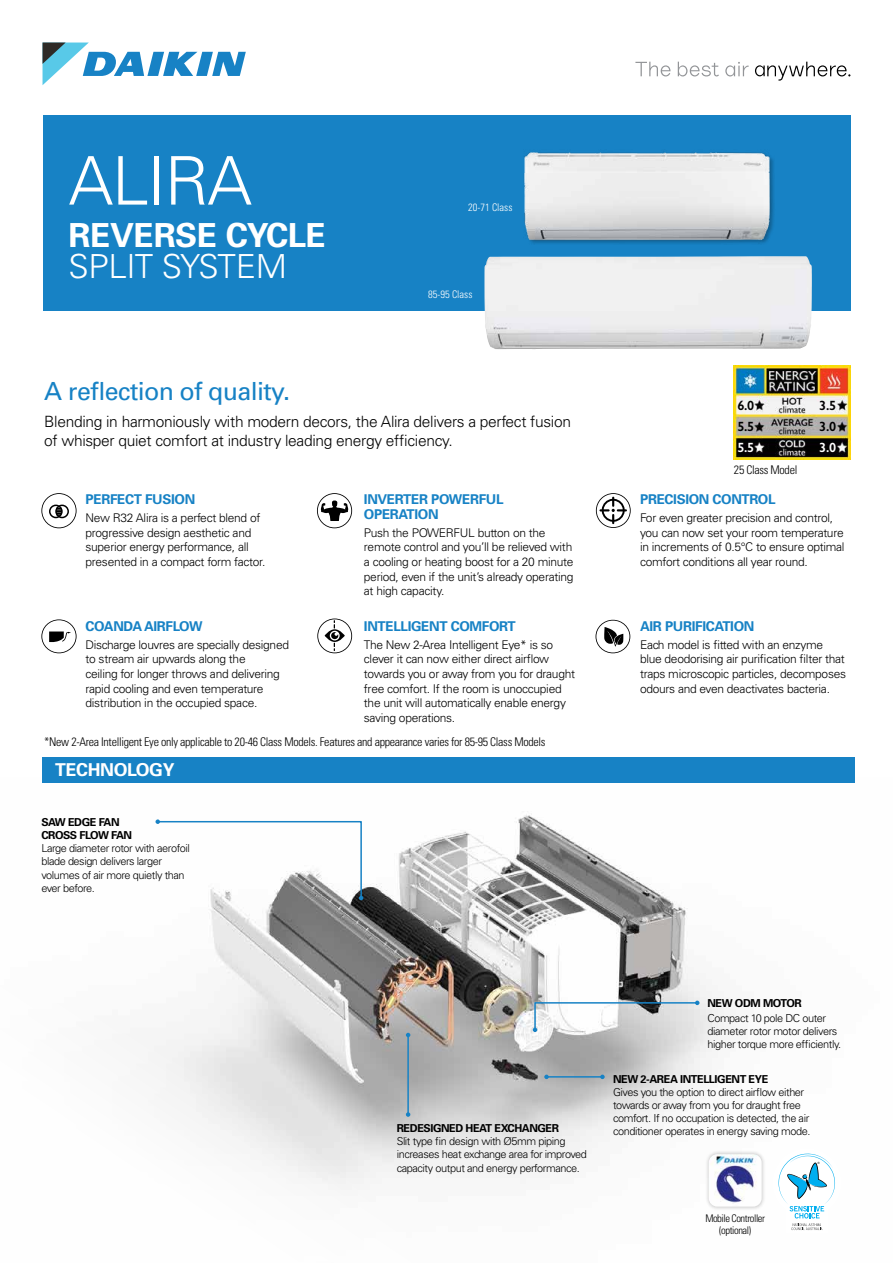
<style>
.page{position:relative;width:893px;height:1263px;background:#fff}
.page>*{position:absolute;margin:0;border:0;box-sizing:border-box;transform-origin:0 0}
.t1{font:300 67.05px "Univers";letter-spacing:-.025em;color:#fff}
.t2{font:700 33.15px "Univers";letter-spacing:-.01em;color:#fff}
.t3{font:300 33.15px "Univers";letter-spacing:-.01em;color:#fff}
.t4{font:24.9px "Univers";letter-spacing:-.025em;color:#1782c5}
.t5{font:700 17.7px "Univers";letter-spacing:-.02em;color:#fff}
.t6{font:300 15.6px/18.9px "Univers";letter-spacing:-.02em;color:#000}
.t7{font:700 13.5px/14.5px "Univers";letter-spacing:-.025em;color:#1782c5}
.t8{font:600 13.35px/21.1px "Gill Sans";color:#000}
.t9{font:600 13.35px "Gill Sans";color:#fff}
.t10{font:300 12px/14.7px "Univers";letter-spacing:-.025em;color:#000}
.t11{font:300 condensed 12px "Univers";letter-spacing:-.025em;color:#000}
.t12{font:300 10.95px/13.2px "Univers";letter-spacing:-.04em;color:#000}
.t13{font:700 10.95px/13.2px "Univers";letter-spacing:-.04em;color:#000}
.t14{font:300 condensed 10.5px/12px "Univers";letter-spacing:-.04em;color:#000;text-align:center}
.t15{font:300 condensed 10.5px "Univers";color:#fff}
</style>
<div class="page">
<img style="left:42px;top:778px;width:682px;height:412px">
<div style="left:43px;top:116px;width:807px;height:195px;background:#1782c5"></div>
<div style="left:43px;top:757px;width:812px;height:26px;background:#1782c5"></div>
<hr style="left:547px;top:1076px;width:55px;height:1px;background:#1782c5">
<svg style="left:600px;top:1074px;width:5px;height:5px"></svg>
<svg style="left:544px;top:1074px;width:5px;height:5px"></svg>
<hr style="left:407px;top:1035px;width:2px;height:79px;background:#1782c5">
<svg style="left:406px;top:1033px;width:4px;height:4px"></svg>
<svg style="left:406px;top:1112px;width:4px;height:5px"></svg>
<svg style="left:155px;top:819px;width:208px;height:81px"></svg>
<svg style="left:533px;top:1000px;width:166px;height:32px"></svg>
<svg style="left:41px;top:619px;width:36px;height:34px"></svg>
<svg style="left:596px;top:493px;width:35px;height:35px"></svg>
<svg style="left:317px;top:618px;width:35px;height:35px"></svg>
<svg style="left:317px;top:493px;width:35px;height:35px"></svg>
<svg style="left:595px;top:620px;width:35px;height:33px"></svg>
<svg style="left:41px;top:493px;width:36px;height:35px"></svg>
<img style="left:524px;top:151px;width:250px;height:93px">
<img style="left:484px;top:256px;width:328px;height:93px">
<div style="left:704px;top:1150px;width:62px;height:61px;background:#000;opacity:.25"></div>
<img style="left:709px;top:1154px;width:53px;height:52px">
<img style="left:733px;top:365px;width:117px;height:95px">
<svg style="left:635px;top:62px;width:114px;height:14px"></svg>
<svg style="left:755px;top:62px;width:95px;height:19px"></svg>
<svg style="left:43px;top:43px;width:203px;height:42px"></svg>
<svg style="left:778px;top:1153px;width:57px;height:78px"></svg>
<h1 class="t1" style="left:69px;top:140px;width:185px">ALIRA</h1>
<h2 class="t2" style="left:69px;top:214px;width:259px">REVERSE CYCLE</h2>
<h2 class="t3" style="left:69px;top:246px;width:220px">SPLIT SYSTEM</h2>
<p class="t15" style="left:468px;top:201px;width:46px">20-71 Class</p>
<p class="t15" style="left:428px;top:288px;width:46px">85-95 Class</p>
<h3 class="t4" style="left:44px;top:376px;width:247px">A reflection of quality.</h3>
<h3 class="t6" style="left:44px;top:412px;width:528px">Blending in harmoniously with modern decors, the Alira delivers a perfect fusion of whisper quiet comfort at industry leading energy efficiency.</h3>
<p class="t7" style="left:86px;top:492px;width:111px">PERFECT FUSION</p>
<p class="t10" style="left:86px;top:510px;width:181px">New R32 Alira is a perfect blend of progressive design aesthetic and superior energy performance, all presented in a compact form factor.</p>
<p class="t7" style="left:86px;top:618px;width:119px">COANDA AIRFLOW</p>
<p class="t10" style="left:86px;top:637px;width:205px">Discharge louvres are specially designed to stream air upwards along the<br>ceiling for longer throws and delivering rapid cooling and even temperature distribution in the occupied space.</p>
<p class="t7" style="left:364px;top:492px;width:141px">INVERTER POWERFUL<br>OPERATION</p>
<p class="t10" style="left:364px;top:525px;width:211px">Push the POWERFUL button on the remote control and you’ll be relieved with a cooling or heating boost for a 20 minute period, even if the unit’s already operating at high capacity.</p>
<p class="t7" style="left:364px;top:618px;width:153px">INTELLIGENT COMFORT</p>
<p class="t10" style="left:364px;top:637px;width:213px">The New 2-Area Intelligent Eye* is so clever it can now either direct airflow towards you or away from you for draught free comfort. If the room is unoccupied the unit will automatically enable energy saving operations.</p>
<p class="t11" style="left:44px;top:735px;width:503px">*New 2-Area Intelligent Eye only applicable to 20-46 Class Models. Features and appearance varies for 85-95 Class Models</p>
<h3 class="t5" style="left:55px;top:758px;width:121px">TECHNOLOGY</h3>
<p class="t13" style="left:41px;top:815px;width:92px">SAW EDGE FAN<br>CROSS FLOW FAN</p>
<p class="t12" style="left:41px;top:841px;width:150px">Large diameter rotor with aerofoil blade design delivers larger volumes of air more quietly than ever before.</p>
<p class="t8" style="left:737px;top:395px;width:18px">6.0<br>5.5</p>
<p class="t9" style="left:737px;top:439px;width:18px">5.5</p>
<p class="t11" style="left:734px;top:462px;width:65px">25 Class Model</p>
<p class="t8" style="left:819px;top:395px;width:18px">3.5<br>3.0</p>
<p class="t9" style="left:819px;top:439px;width:18px">3.0</p>
<p class="t7" style="left:640px;top:492px;width:137px">PRECISION CONTROL</p>
<p class="t10" style="left:640px;top:510px;width:206px">For even greater precision and control, you can now set your room temperature in increments of 0.5°C to ensure optimal comfort conditions all year round.</p>
<p class="t7" style="left:640px;top:618px;width:116px">AIR PURIFICATION</p>
<p class="t10" style="left:640px;top:637px;width:207px">Each model is fitted with an enzyme blue deodorising air purification filter that traps microscopic particles, decomposes odours and even deactivates bacteria.</p>
<p class="t13" style="left:397px;top:1121px;width:164px">REDESIGNED HEAT EXCHANGER</p>
<p class="t12" style="left:397px;top:1134px;width:192px">Slit type fin design with Ø5mm piping increases heat exchange area for improved capacity output and energy performance.</p>
<p class="t13" style="left:707px;top:996px;width:96px">NEW ODM MOTOR</p>
<p class="t12" style="left:707px;top:1011px;width:135px">Compact 10 pole DC outer diameter rotor motor delivers higher torque more efficiently.</p>
<p class="t13" style="left:613px;top:1072px;width:157px">NEW 2-AREA INTELLIGENT EYE</p>
<p class="t12" style="left:613px;top:1085px;width:199px">Gives you the option to direct airflow either towards or away from you for draught free comfort. If no occupation is detected, the air conditioner operates in energy saving mode.</p>
<p class="t14" style="left:705px;top:1212px;width:61px">Mobile Controller (optional)</p>
</div>
